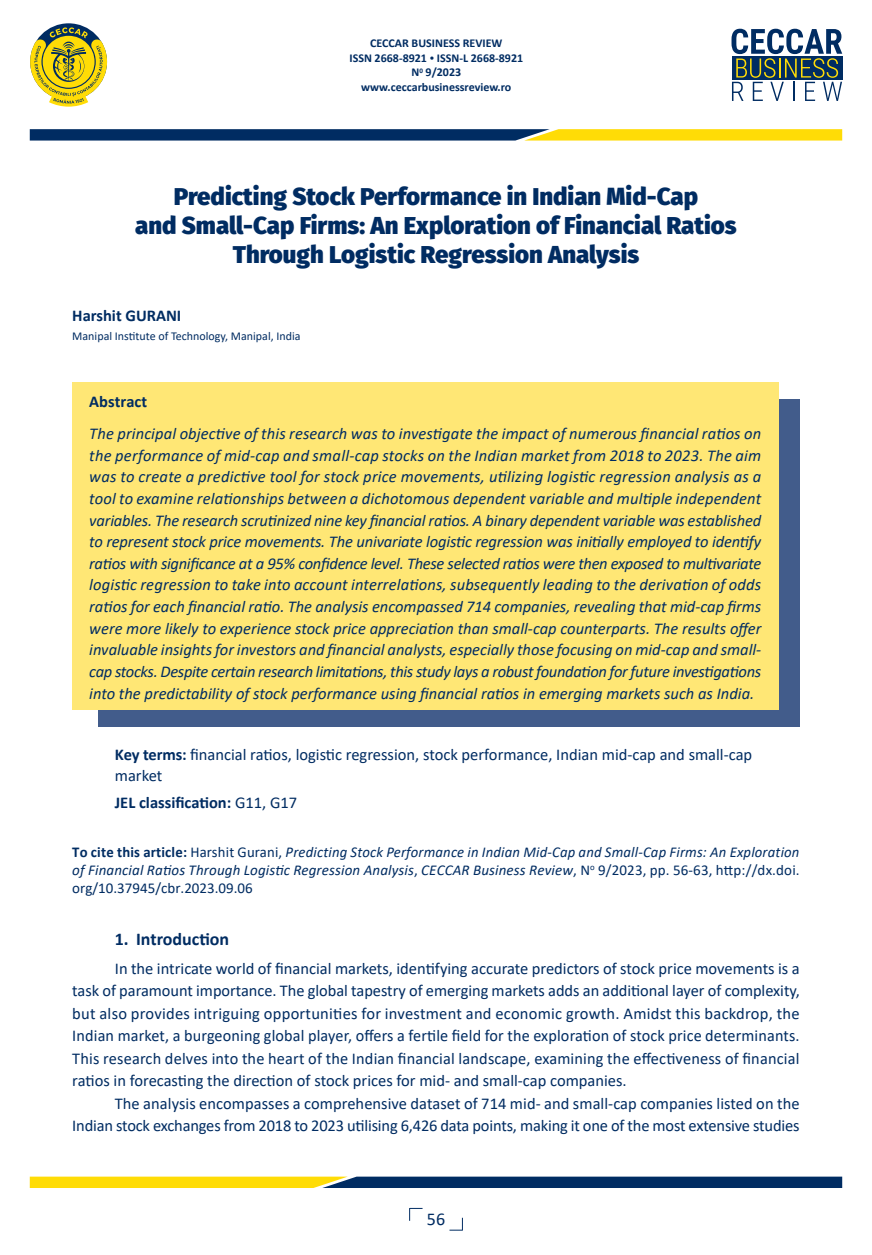
<style>
.page{position:relative;width:872px;height:1255px;background:#fff}
.page>*{position:absolute;margin:0;border:0;box-sizing:border-box;transform-origin:0 0}
.t1{font:900 24px/28.8px "Fira Sans";color:#002c62;text-align:center}
.t2{font:700 18px "Calibri";color:#002c62}
.t3{font:18px "Calibri";color:#002c62}
.t4{font:italic 16.5px/21.6px "Calibri";color:#002c62;text-align:justify}
.t5{font:16.5px/22.5px "Calibri";color:#002c62}
.t6{font:700 16.5px "Calibri";color:#002c62}
.t7{font:italic 15px/18px "Calibri";letter-spacing:.01em;color:#002c62;text-align:justify}
.t8{font:700 12px/14.4px "Calibri";color:#002c62;text-align:center}
.t9{font:12px "Calibri";color:#002c62}
.s1{font-size:9px}
.s2{font-weight:700}
.s3{font-weight:400}
.s4{font-weight:700;font-style:normal}
.s5{font-style:normal}
</style>
<div class="page">
<svg style="left:409px;top:1207px;width:13px;height:13px"></svg>
<svg style="left:30px;top:27px;width:77px;height:80px"></svg>
<svg style="left:731px;top:29px;width:111px;height:72px"></svg>
<svg style="left:30px;top:129px;width:812px;height:11px;background:#637144"></svg>
<svg style="left:30px;top:1176px;width:812px;height:11px;background:#6a774c"></svg>
<svg style="left:449px;top:1217px;width:14px;height:13px"></svg>
<div style="left:98px;top:399px;width:701px;height:327px;background:#425c8b"></div>
<div style="left:72px;top:382px;width:706px;height:327px;background:#ffe775"></div>
<p class="t8" style="left:349px;top:36px;width:175px">CECCAR BUSINESS REVIEW<br>ISSN 2668-8921 <span class="s1">•</span> ISSN-L 2668-8921<br>N<sup>0</sup> 9/2023 www.ceccarbusinessreview.ro</p>
<h1 class="t1" style="left:135px;top:180px;width:603px">Predicting Stock Performance in Indian Mid-Cap<br>and Small-Cap Firms: An Exploration of Financial Ratios<br>Through Logistic Regression Analysis</h1>
<p class="t6" style="left:72px;top:304px;width:111px">Harshit GURANI</p>
<p class="t9" style="left:72px;top:327px;width:230px">Manipal Institute of Technology, Manipal, India</p>
<p class="t6" style="left:89px;top:390px;width:59px">Abstract</p>
<p class="t4" style="left:89px;top:422px;width:673px">The principal objective of this research was to investigate the impact of numerous financial ratios on the performance of mid-cap and small-cap stocks on the Indian market from 2018 to 2023. The aim was to create a predictive tool for stock price movements, utilizing logistic regression analysis as a tool to examine relationships between a dichotomous dependent variable and multiple independent variables. The research scrutinized nine key financial ratios. A binary dependent variable was established to represent stock price movements. The univariate logistic regression was initially employed to identify ratios with significance at a 95% confidence level. These selected ratios were then exposed to multivariate logistic regression to take into account interrelations, subsequently leading to the derivation of odds ratios for each financial ratio. The analysis encompassed 714 companies, revealing that mid-cap firms were more likely to experience stock price appreciation than small-cap counterparts. The results offer invaluable insights for investors and financial analysts, especially those focusing on mid-cap and small&shy;cap stocks. Despite certain research limitations, this study lays a robust foundation for future investigations into the predictability of stock performance using financial ratios in emerging markets such as India.</p>
<p class="t5" style="left:115px;top:743px;width:639px;line-height:21.6px"><span class="s2">Key terms:</span> financial ratios, logistic regression, stock performance, Indian mid-cap and small-cap market</p>
<p class="t6" style="left:115px;top:790px;width:184px">JEL classification: <span class="s3">G11, G17</span></p>
<p class="t7" style="left:72px;top:842px;width:729px"><span class="s4">To cite this article:</span> <span class="s5">Harshit Gurani,</span> Predicting Stock Performance in Indian Mid-Cap and Small-Cap Firms: An Exploration of Financial Ratios Through Logistic Regression Analysis<span class="s5">,</span> CECCAR Business Review<span class="s5">, N</span><sup>o</sup> <span class="s5">9/2023, pp. 56-63, http://dx.doi. org/10.37945/cbr.2023.09.06</span></p>
<p class="t2" style="left:115px;top:926px;width:116px">1. Introduction</p>
<p class="t5" style="left:72px;top:956px;width:729px;text-align:justify;text-indent:43px">In the intricate world of financial markets, identifying accurate predictors of stock price movements is a task of paramount importance. The global tapestry of emerging markets adds an additional layer of complexity, but also provides intriguing opportunities for investment and economic growth. Amidst this backdrop, the Indian market, a burgeoning global player, offers a fertile field for the exploration of stock price determinants.<br>This research delves into the heart of the Indian financial landscape, examining the effectiveness of financial ratios in forecasting the direction of stock prices for mid- and small-cap companies.</p>
<p class="t5" style="left:72px;top:1091px;width:728px;text-align:right">The analysis encompasses a comprehensive dataset of 714 mid- and small-cap companies listed on the<br>Indian stock exchanges from 2018 to 2023 utilising 6,426 data points, making it one of the most extensive studies</p>
<p class="t3" style="left:427px;top:1206px;width:20px">56</p>
</div>
